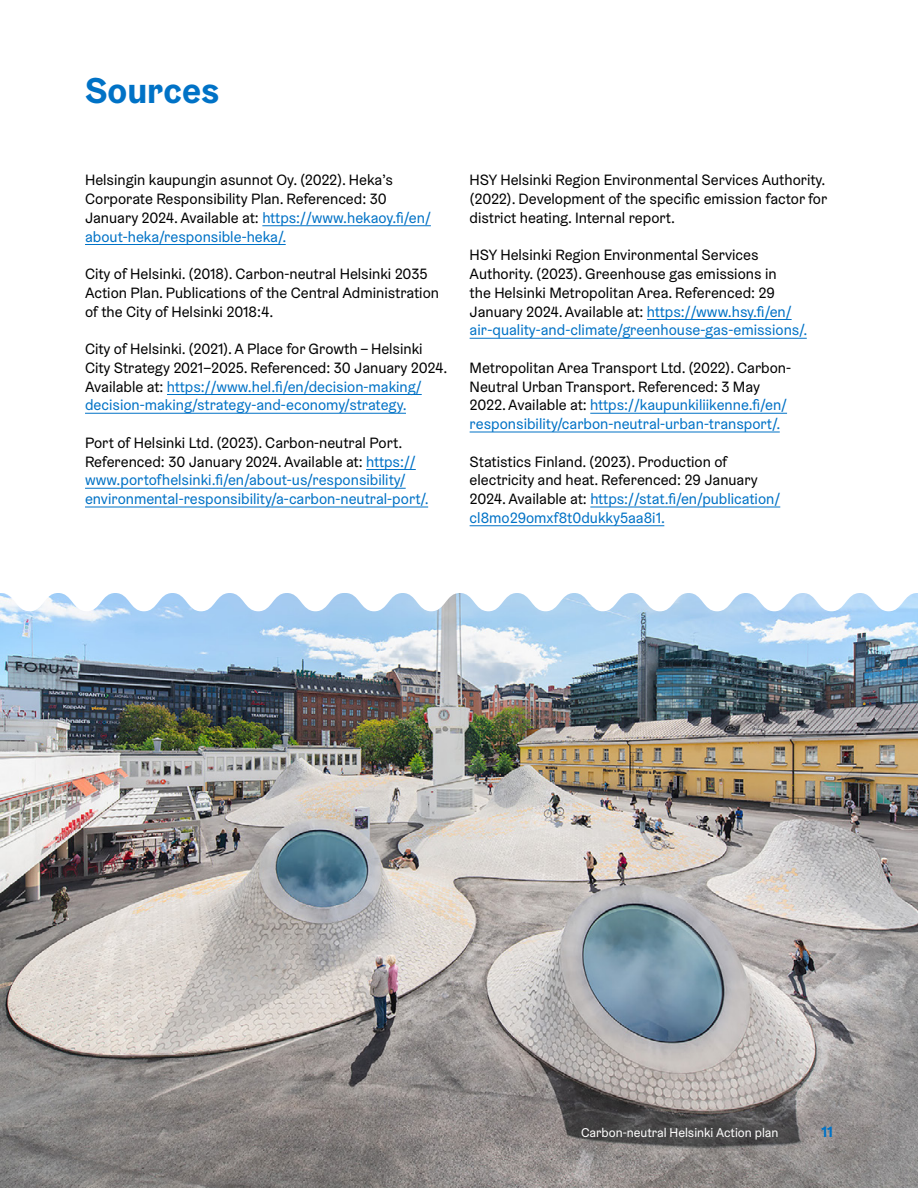
<style>
.page{position:relative;width:918px;height:1188px;background:#fff}
.page>*{position:absolute;margin:0;border:0;box-sizing:border-box;transform-origin:0 0}
.otsikko_1{font:700 36px "Helsinki Grotesk";color:#0072c6}
.lähteet{font:15px/18.8px "Helsinki Grotesk";color:#000}
.lähteet-2{font:15px/18.8px "Helsinki Grotesk";color:#0072c6}
.t1{font:700 15px "Helsinki Grotesk";color:#0072c6}
.t2{font:12.75px "Helsinki Grotesk";color:#fff}
.s1{color:#0072c6}
.s2{color:#000}
</style>
<div class="page">
<img style="left:0;top:593px;width:918px;height:595px">
<hr style="left:262px;top:225px;width:169px;height:1px;background:#0072c6">
<hr style="left:85px;top:244px;width:201px;height:1px;background:#0072c6">
<hr style="left:167px;top:394px;width:255px;height:1px;background:#0072c6">
<hr style="left:85px;top:413px;width:321px;height:1px;background:#0072c6">
<hr style="left:366px;top:469px;width:50px;height:1px;background:#0072c6">
<hr style="left:85px;top:488px;width:321px;height:1px;background:#0072c6">
<hr style="left:85px;top:507px;width:343px;height:1px;background:#0072c6">
<hr style="left:647px;top:319px;width:145px;height:1px;background:#0072c6">
<hr style="left:470px;top:338px;width:337px;height:1px;background:#0072c6">
<hr style="left:590px;top:413px;width:197px;height:1px;background:#0072c6">
<hr style="left:470px;top:432px;width:310px;height:1px;background:#0072c6">
<hr style="left:590px;top:507px;width:190px;height:1px;background:#0072c6">
<hr style="left:470px;top:525px;width:194px;height:1px;background:#0072c6">
<p class="otsikko_1" style="left:85px;top:68px;width:136px">Sources</p>
<p class="lähteet" style="left:85px;top:170px;width:347px">Helsingin kaupungin asunnot Oy. (2022). Heka’s Corporate Responsibility Plan. Referenced: 30<br>January 2024. Available at: <span class="s1">https://www.hekaoy.fi/en/ about-heka/responsible-heka/.</span></p>
<p class="lähteet" style="left:85px;top:264px;width:356px">City of Helsinki. (2018). Carbon-neutral Helsinki 2035<br>Action Plan. Publications of the Central Administration of the City of Helsinki 2018:4.</p>
<p class="lähteet" style="left:85px;top:339px;width:364px">City of Helsinki. (2021). A Place for Growth – Helsinki City Strategy 2021–2025. Referenced: 30 January 2024.<br>Available at: <span class="s1">https://www.hel.fi/en/decision-making/ decision-making/strategy-and-economy/strategy.</span></p>
<p class="lähteet-2" style="left:85px;top:433px;width:345px"><span class="s2">Port of Helsinki Ltd. (2023). Carbon-neutral Port.<br>Referenced: 30 January 2024. Available at:</span> https:// www.portofhelsinki.fi/en/about-us/responsibility/ environmental-responsibility/a-carbon-neutral-port/.</p>
<p class="lähteet" style="left:470px;top:170px;width:359px;text-align:justify">HSY Helsinki Region Environmental Services Authority. (2022). Development of the specific emission factor for district heating. Internal report.</p>
<p class="lähteet" style="left:470px;top:245px;width:339px">HSY Helsinki Region Environmental Services Authority. (2023). Greenhouse gas emissions in<br>the Helsinki Metropolitan Area. Referenced: 29<br>January 2024. Available at: <span class="s1">https://www.hsy.fi/en/ air-quality-and-climate/greenhouse-gas-emissions/.</span></p>
<p class="lähteet" style="left:470px;top:358px;width:323px">Metropolitan Area Transport Ltd. (2022). Carbon-Neutral Urban Transport. Referenced: 3 May 2022. Available at: <span class="s1">https://kaupunkiliikenne.fi/en/ responsibility/carbon-neutral-urban-transport/.</span></p>
<p class="lähteet" style="left:470px;top:452px;width:312px">Statistics Finland. (2023). Production of electricity and heat. Referenced: 29 January 2024. Available at: <span class="s1">https://stat.fi/en/publication/ cl8mo29omxf8t0dukky5aa8i1.</span></p>
<p class="t2" style="left:581px;top:1125px;width:199px">Carbon-neutral Helsinki Action plan</p>
<p class="t1" style="left:821px;top:1123px;width:13px">11</p>
</div>
